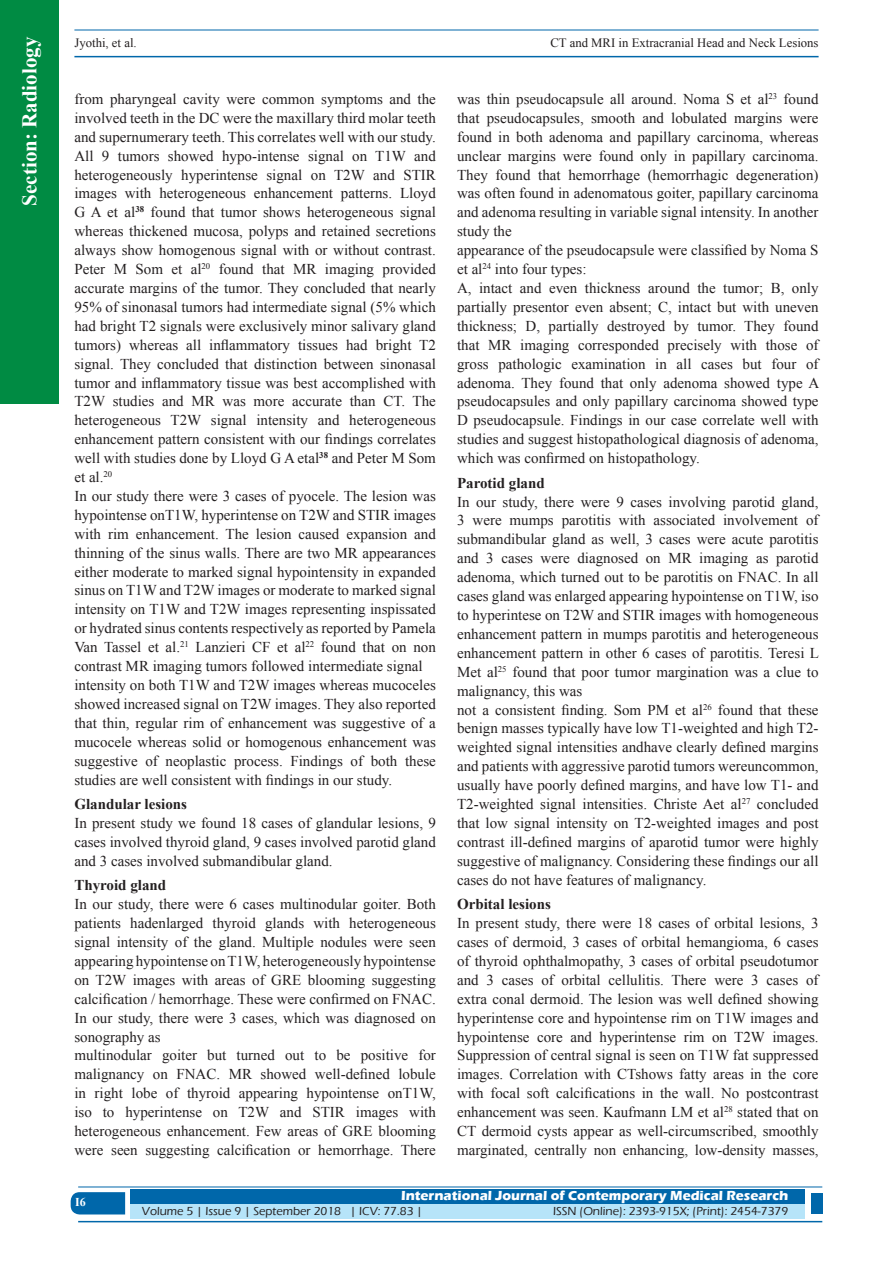
<style>
.page{position:relative;width:893px;height:1263px;background:#fff}
.page>*{position:absolute;margin:0;border:0;box-sizing:border-box;transform-origin:0 0}
.t1{font:700 21px "Times New Roman";color:#fff}
.TX_New{font:15px/18.9px "Times New Roman";color:#231f20;text-align:justify}
.t2{font:700 15px "Times New Roman";color:#231f20}
.t3{font:700 13.5px "Eras ITC";color:#fff}
.t4{font:12.75px "Times New Roman";color:#231f20}
.t5{font:500 12px "Eras ITC";color:#231f20}
.t6{font:700 12px "Times New Roman";color:#fff}
</style>
<div class="page">
<hr style="left:74px;top:30px;width:745px;height:1px;background:#0067aa">
<hr style="left:74px;top:56px;width:745px;height:1px;background:#0067aa">
<div style="left:0;top:0;width:59px;height:404px;background:#008b43"></div>
<svg style="left:71px;top:1192px;width:54px;height:22px"></svg>
<div style="left:130px;top:1189px;width:674px;height:15px;background:#0067aa"></div>
<div style="left:130px;top:1204px;width:674px;height:15px;background:#b6e4f9"></div>
<hr style="left:78px;top:1186px;width:744px;height:1px;background:#0067aa">
<hr style="left:78px;top:1221px;width:744px;height:1px;background:#0067aa">
<div style="left:811px;top:1193px;width:11px;height:21px;background:#0067aa"></div>
<h1 class="t1" style="left:15px;top:206px;width:170px;rotate:-90deg">Section: Radiology</h1>
<p class="t4" style="left:74px;top:35px;width:64px">Jyothi, et al.</p>
<p class="t4" style="left:550px;top:35px;width:270px">CT and MRI in Extracranial Head and Neck Lesions</p>
<p class="TX_New" style="left:74px;top:89px;width:363px">from pharyngeal cavity were common symptoms and the involved teeth in the DC were the maxillary third molar teeth and supernumerary teeth. This correlates well with our study.</p>
<p class="TX_New" style="left:74px;top:146px;width:363px">All 9 tumors showed hypo-intense signal on T1W and heterogeneously hyperintense signal on T2W and STIR images with heterogeneous enhancement patterns. Lloyd G A et al<sup>38</sup> found that tumor shows heterogeneous signal whereas thickened mucosa, polyps and retained secretions always show homogenous signal with or without contrast.<br>Peter M Som et al<sup>20</sup> found that MR imaging provided accurate margins of the tumor. They concluded that nearly 95% of sinonasal tumors had intermediate signal (5% which had bright T2 signals were exclusively minor salivary gland tumors) whereas all inflammatory tissues had bright T2 signal. They concluded that distinction between sinonasal tumor and inflammatory tissue was best accomplished with T2W studies and MR was more accurate than CT. The heterogeneous T2W signal intensity and heterogeneous enhancement pattern consistent with our findings correlates well with studies done by Lloyd G A etal<sup>38</sup> and Peter M Som et al.<sup>20</sup></p>
<p class="TX_New" style="left:74px;top:486px;width:363px">In our study there were 3 cases of pyocele. The lesion was hypointense onT1W, hyperintense on T2W and STIR images with rim enhancement. The lesion caused expansion and thinning of the sinus walls. There are two MR appearances either moderate to marked signal hypointensity in expanded sinus on T1W and T2W images or moderate to marked signal intensity on T1W and T2W images representing inspissated or hydrated sinus contents respectively as reported by Pamela Van Tassel et al.<sup>21</sup> Lanzieri CF et al<sup>22</sup> found that on non contrast MR imaging tumors followed intermediate signal</p>
<p class="TX_New" style="left:74px;top:675px;width:363px">intensity on both T1W and T2W images whereas mucoceles showed increased signal on T2W images. They also reported that thin, regular rim of enhancement was suggestive of a mucocele whereas solid or homogenous enhancement was suggestive of neoplastic process. Findings of both these studies are well consistent with findings in our study.</p>
<h2 class="t2" style="left:74px;top:794px;width:114px">Glandular lesions</h2>
<p class="TX_New" style="left:74px;top:813px;width:363px">In present study we found 18 cases of glandular lesions, 9 cases involved thyroid gland, 9 cases involved parotid gland and 3 cases involved submandibular gland.</p>
<h2 class="t2" style="left:74px;top:875px;width:93px">Thyroid gland</h2>
<p class="TX_New" style="left:74px;top:894px;width:363px">In our study, there were 6 cases multinodular goiter. Both patients hadenlarged thyroid glands with heterogeneous signal intensity of the gland. Multiple nodules were seen appearing hypointense on T1W, heterogeneously hypointense on T2W images with areas of GRE blooming suggesting calcification / hemorrhage. These were confirmed on FNAC.<br>In our study, there were 3 cases, which was diagnosed on sonography as</p>
<p class="TX_New" style="left:74px;top:1046px;width:363px">multinodular goiter but turned out to be positive for malignancy on FNAC. MR showed well-defined lobule in right lobe of thyroid appearing hypointense onT1W, iso to hyperintense on T2W and STIR images with heterogeneous enhancement. Few areas of GRE blooming were seen suggesting calcification or hemorrhage. There</p>
<p class="TX_New" style="left:457px;top:89px;width:363px">was thin pseudocapsule all around. Noma S et al<sup>23</sup> found that pseudocapsules, smooth and lobulated margins were found in both adenoma and papillary carcinoma, whereas unclear margins were found only in papillary carcinoma.<br>They found that hemorrhage (hemorrhagic degeneration) was often found in adenomatous goiter, papillary carcinoma and adenoma resulting in variable signal intensity. In another study the</p>
<p class="TX_New" style="left:457px;top:240px;width:363px">appearance of the pseudocapsule were classified by Noma S et al<sup>24</sup> into four types:</p>
<p class="TX_New" style="left:457px;top:278px;width:364px">A, intact and even thickness around the tumor; B, only partially presentor even absent; C, intact but with uneven thickness; D, partially destroyed by tumor. They found that MR imaging corresponded precisely with those of gross pathologic examination in all cases but four of adenoma. They found that only adenoma showed type A pseudocapsules and only papillary carcinoma showed type D pseudocapsule. Findings in our case correlate well with studies and suggest histopathological diagnosis of adenoma, which was confirmed on histopathology.</p>
<h2 class="t2" style="left:457px;top:472px;width:89px">Parotid gland</h2>
<p class="TX_New" style="left:457px;top:492px;width:364px">In our study, there were 9 cases involving parotid gland, 3 were mumps parotitis with associated involvement of submandibular gland as well, 3 cases were acute parotitis and 3 cases were diagnosed on MR imaging as parotid adenoma, which turned out to be parotitis on FNAC. In all cases gland was enlarged appearing hypointense on T1W, iso to hyperintese on T2W and STIR images with homogeneous enhancement pattern in mumps parotitis and heterogeneous enhancement pattern in other 6 cases of parotitis. Teresi L Met al<sup>25</sup> found that poor tumor margination was a clue to malignancy, this was</p>
<p class="TX_New" style="left:457px;top:700px;width:363px">not a consistent finding. Som PM et al<sup>26</sup> found that these benign masses typically have low T1-weighted and high T2- weighted signal intensities andhave clearly defined margins and patients with aggressive parotid tumors wereuncommon, usually have poorly defined margins, and have low T1- and T2-weighted signal intensities. Christe Aet al<sup>27</sup> concluded that low signal intensity on T2-weighted images and post contrast ill-defined margins of aparotid tumor were highly suggestive of malignancy. Considering these findings our all cases do not have features of malignancy.</p>
<h2 class="t2" style="left:457px;top:894px;width:95px">Orbital lesions</h2>
<p class="TX_New" style="left:457px;top:913px;width:363px">In present study, there were 18 cases of orbital lesions, 3 cases of dermoid, 3 cases of orbital hemangioma, 6 cases of thyroid ophthalmopathy, 3 cases of orbital pseudotumor and 3 cases of orbital cellulitis. There were 3 cases of extra conal dermoid. The lesion was well defined showing hyperintense core and hypointense rim on T1W images and hypointense core and hyperintense rim on T2W images.<br>Suppression of central signal is seen on T1W fat suppressed images. Correlation with CTshows fatty areas in the core with focal soft calcifications in the wall. No postcontrast enhancement was seen. Kaufmann LM et al<sup>28</sup> stated that on CT dermoid cysts appear as well-circumscribed, smoothly marginated, centrally non enhancing, low-density masses,</p>
<p class="t6" style="left:75px;top:1194px;width:12px">I6</p>
<p class="t3" style="left:401px;top:1188px;width:389px">International Journal of Contemporary Medical Research</p>
<p class="t5" style="left:142px;top:1204px;width:282px">Volume 5 | Issue 9 | September 2018 | ICV: 77.83 |</p>
<p class="t5" style="left:553px;top:1204px;width:237px">ISSN (Online): 2393-915X; (Print): 2454-7379</p>
</div>
